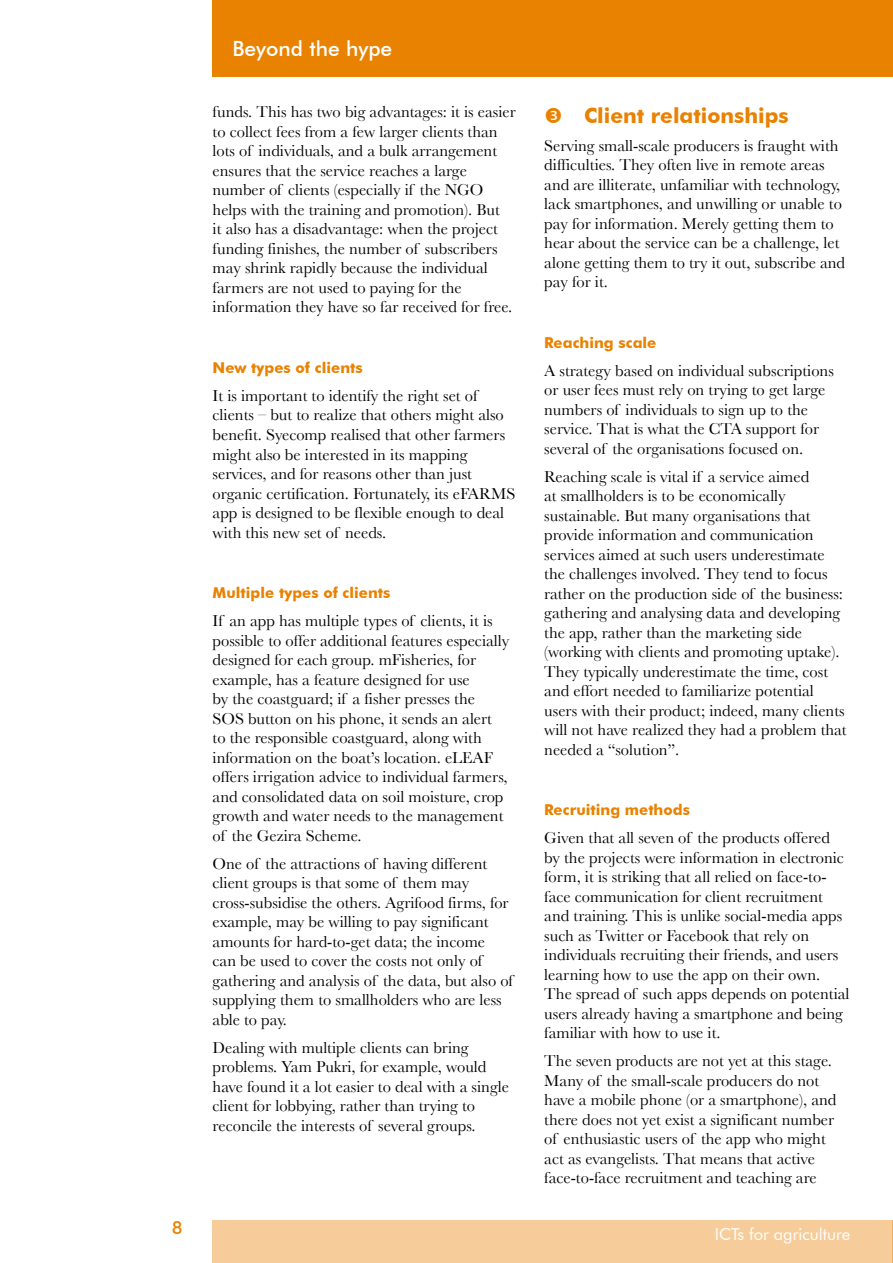
<style>
.page{position:relative;width:893px;height:1263px;background:#fff}
.page>*{position:absolute;margin:0;border:0;box-sizing:border-box;transform-origin:0 0}
.t1{font:700 21px "Futura BT";color:#e98200}
.t2{font:500 21px "Futura BT";color:#fff}
.t3{font:500 18px "Futura BT";color:#e98200}
.t4{font:16.5px/19.5px "Baskerville";color:#000}
.t5{font:16.5px "Futura BT";color:#fff}
.t6{font:700 15px "Futura BT";color:#e98200}
</style>
<div class="page">
<div style="left:213px;top:0;width:680px;height:77px;background:#e98200"></div>
<div style="left:213px;top:1220px;width:680px;height:43px;background:#f6cd9a"></div>
<hr style="left:892px;top:1220px;width:1px;height:43px;background:#e98200">
<p class="t3" style="left:172px;top:1217px;width:12px">8</p>
<p class="t2" style="left:232px;top:36px;width:161px">Beyond the hype</p>
<p class="t4" style="left:213px;top:102px;width:305px">funds. This has two big advantages: it is easier to collect fees from a few larger clients than lots of individuals, and a bulk arrangement ensures that the service reaches a large number of clients (especially if the NGO helps with the training and promotion). But<br>it also has a disadvantage: when the project funding finishes, the number of subscribers may shrink rapidly because the individual farmers are not used to paying for the information they have so far received for free.</p>
<p class="t6" style="left:213px;top:358px;width:152px">New types of clients</p>
<p class="t4" style="left:213px;top:386px;width:304px">It is important to identify the right set of clients – but to realize that others might also benefit. Syecomp realised that other farmers might also be interested in its mapping services, and for reasons other than just organic certification. Fortunately, its eFARMS app is designed to be flexible enough to deal with this new set of needs.</p>
<p class="t6" style="left:213px;top:584px;width:179px">Multiple types of clients</p>
<p class="t4" style="left:213px;top:611px;width:298px">If an app has multiple types of clients, it is possible to offer additional features especially designed for each group. mFisheries, for example, has a feature designed for use<br>by the coastguard; if a fisher presses the SOS button on his phone, it sends an alert<br>to the responsible coastguard, along with information on the boat’s location. eLEAF offers irrigation advice to individual farmers, and consolidated data on soil moisture, crop growth and water needs to the management of the Gezira Scheme.</p>
<p class="t4" style="left:213px;top:853px;width:302px">One of the attractions of having different client groups is that some of them may cross-subsidise the others. Agrifood firms, for example, may be willing to pay significant amounts for hard-to-get data; the income<br>can be used to cover the costs not only of gathering and analysis of the data, but also of supplying them to smallholders who are less able to pay.</p>
<p class="t4" style="left:213px;top:1037px;width:298px">Dealing with multiple clients can bring problems. Yam Pukri, for example, would have found it a lot easier to deal with a single client for lobbying, rather than trying to reconcile the interests of several groups.</p>
<p class="t1" style="left:584px;top:102px;width:206px">Client relationships</p>
<p class="t4" style="left:544px;top:135px;width:302px">Serving small-scale producers is fraught with difficulties. They often live in remote areas and are illiterate, unfamiliar with technology, lack smartphones, and unwilling or unable to pay for information. Merely getting them to hear about the service can be a challenge, let alone getting them to try it out, subscribe and pay for it.</p>
<p class="t6" style="left:544px;top:333px;width:114px">Reaching scale</p>
<p class="t4" style="left:544px;top:360px;width:291px">A strategy based on individual subscriptions or user fees must rely on trying to get large numbers of individuals to sign up to the service. That is what the CTA support for several of the organisations focused on.</p>
<p class="t4" style="left:544px;top:466px;width:304px">Reaching scale is vital if a service aimed<br>at smallholders is to be economically sustainable. But many organisations that provide information and communication services aimed at such users underestimate the challenges involved. They tend to focus rather on the production side of the business: gathering and analysing data and developing the app, rather than the marketing side (working with clients and promoting uptake).<br>They typically underestimate the time, cost and effort needed to familiarize potential users with their product; indeed, many clients will not have realized they had a problem that needed a “solution”.</p>
<p class="t6" style="left:544px;top:801px;width:147px">Recruiting methods</p>
<p class="t4" style="left:544px;top:828px;width:307px">Given that all seven of the products offered by the projects were information in electronic form, it is striking that all relied on face-to&shy;face communication for client recruitment and training. This is unlike social-media apps such as Twitter or Facebook that rely on individuals recruiting their friends, and users learning how to use the app on their own.<br>The spread of such apps depends on potential users already having a smartphone and being familiar with how to use it.</p>
<p class="t4" style="left:544px;top:1051px;width:294px">The seven products are not yet at this stage.<br>Many of the small-scale producers do not have a mobile phone (or a smartphone), and there does not yet exist a significant number of enthusiastic users of the app who might act as evangelists. That means that active face-to-face recruitment and teaching are</p>
<p class="t5" style="left:715px;top:1224px;width:137px">ICTs for agriculture</p>
</div>
